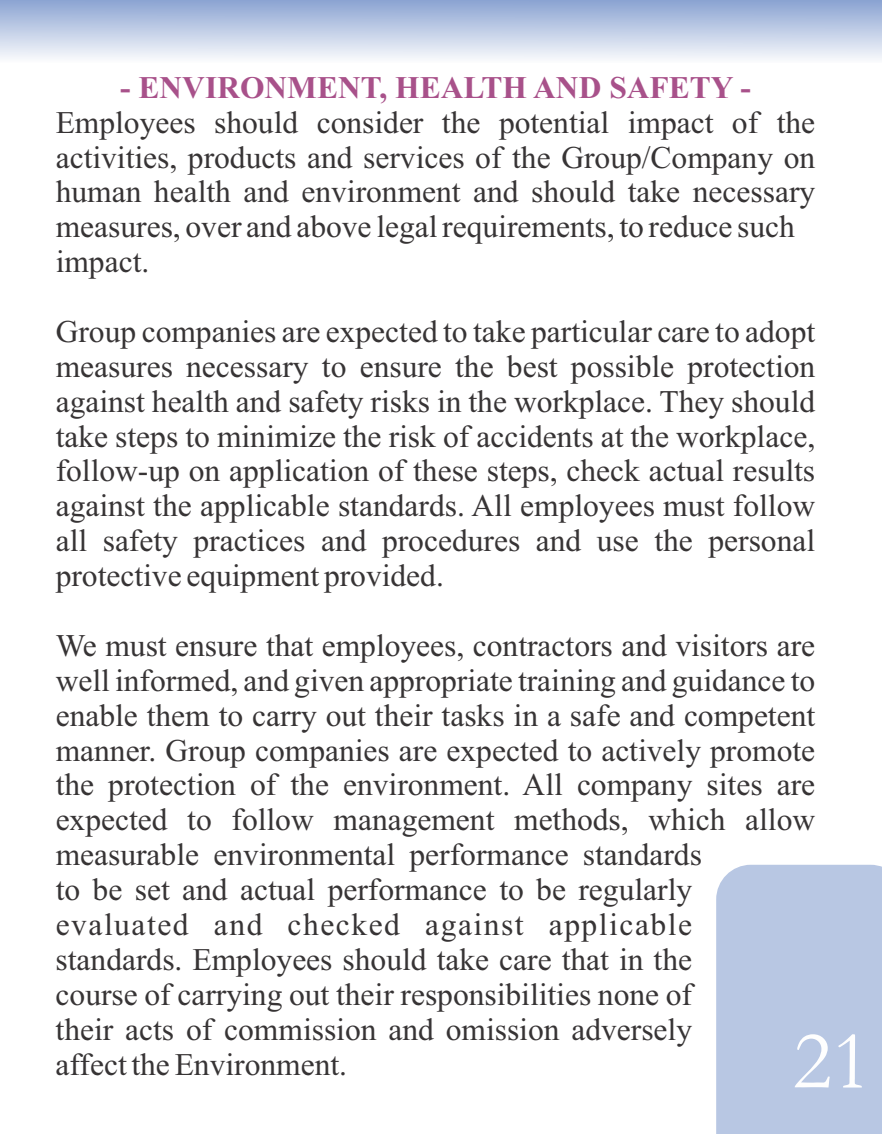
<style>
.page{position:relative;width:882px;height:1134px;background:#fff}
.page>*{position:absolute;margin:0;border:0;box-sizing:border-box;transform-origin:0 0}
.t1{font:84px "Garamond";color:#fefefe}
.t2{font:31.5px/35px "Times New Roman";color:#373435}
.t3{font:700 31.5px "Times New Roman";color:#a8518a}
</style>
<div class="page">
<div style="left:716px;top:865px;width:165px;height:269px;background:#b8c7e3"></div>
<svg style="left:1px;top:0;width:880px;height:59px;background:#bfcce6"></svg>
<p class="t3" style="left:120px;top:76px;width:632px">- ENVIRONMENT, HEALTH AND SAFETY -</p>
<p class="t2" style="left:56px;top:108px;width:761px">Employees should consider the potential impact of the activities, products and services of the Group/Company on human health and environment and should take necessary measures, over and above legal requirements, to reduce such impact.</p>
<p class="t2" style="left:56px;top:317px;width:761px;text-align:justify">Group companies are expected to take particular care to adopt measures necessary to ensure the best possible protection against health and safety risks in the workplace. They should take steps to minimize the risk of accidents at the workplace, follow-up on application of these steps, check actual results against the applicable standards. All employees must follow all safety practices and procedures and use the personal protective equipment provided.</p>
<p class="t2" style="left:56px;top:631px;width:761px">We must ensure that employees, contractors and visitors are well informed, and given appropriate training and guidance to enable them to carry out their tasks in a safe and competent manner. Group companies are expected to actively promote the protection of the environment. All company sites are expected to follow management methods, which allow measurable environmental performance standards<br>to be set and actual performance to be regularly evaluated and checked against applicable standards. Employees should take care that in the<br>course of carrying out their responsibilities none of<br>their acts of commission and omission adversely<br>affect the Environment.</p>
<h1 class="t1" style="left:793px;top:1033px;width:80px">21</h1>
</div>
